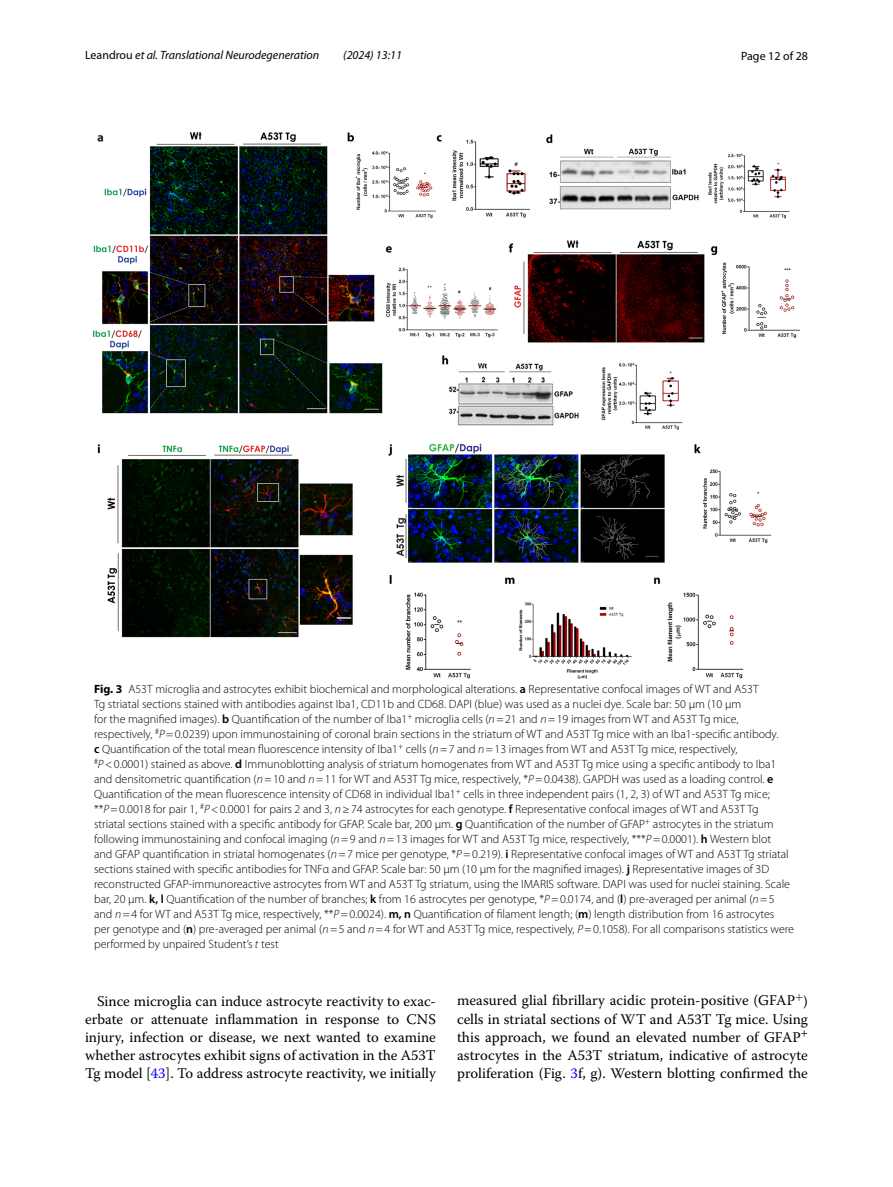
<style>
.page{position:relative;width:893px;height:1187px;background:#fff}
.page>*{position:absolute;margin:0;border:0;box-sizing:border-box;transform-origin:0 0}
.t1{font:14.7px/18px "Warnock Pro";color:#000;text-align:justify}
.t2{font:300 12px/15px "Myriad Pro";color:#000}
.t3{font:italic 12px "Myriad Pro";color:#000}
.t4{font:12px "Myriad Pro";color:#000}
.s1{font-style:normal}
.s2{font-weight:700}
.s3{font-weight:600}
.s4{font-style:italic}
.s5{color:#00f}
</style>
<div class="page">
<img style="left:94px;top:133px;width:705px;height:545px">
<p class="t3" style="left:85px;top:48px;width:236px"><span class="s1">Leandrou</span> et al. Translational Neurodegeneration</p>
<p class="t3" style="left:343px;top:48px;width:60px">(2024) 13:11</p>
<p class="t4" style="left:741px;top:48px;width:68px">Page 12 of 28</p>
<p class="t2" style="left:94px;top:682px;width:702px"><span class="s2">Fig. 3</span> A53T microglia and astrocytes exhibit biochemical and morphological alterations. <span class="s3">a</span> Representative confocal images of WT and A53T<br>Tg striatal sections stained with antibodies against Iba1, CD11b and CD68. DAPI (blue) was used as a nuclei dye. Scale bar: 50 μm (10 μm<br>for the magnified images). <span class="s3">b</span> Quantification of the number of -Iba1<sup>+</sup> microglia cells (<span class="s4">n</span>=21 and <span class="s4">n</span>=19 images from WT and A53T Tg mice, respectively, <sup>#</sup><span class="s4">P</span>=0.0239) upon immunostaining of coronal brain sections in the striatum of WT and A53T Tg mice with an Iba1-specific antibody.<br><span class="s3">c</span> Quantification of the total mean fluorescence intensity of -Iba1<sup>+</sup> cells (<span class="s4">n</span>=7 and <span class="s4">n</span>=13 images from WT and A53T Tg mice, respectively, <sup>#</sup><span class="s4">P</span>&lt;0.0001) stained as above. <span class="s3">d</span> Immunoblotting analysis of striatum homogenates from WT and A53T Tg mice using a specific antibody to Iba1 and densitometric quantification (<span class="s4">n</span>=10 and <span class="s4">n</span>=11 for WT and A53T Tg mice, respectively, *<span class="s4">P</span>=0.0438). GAPDH was used as a loading control. <span class="s3">e </span>Quantification of the mean fluorescence intensity of CD68 in individual Iba1<sup>+</sup> cells in three independent pairs (1, 2, 3) of WT and A53T Tg mice; **<span class="s4">P</span>=0.0018 for pair 1, <sup>#</sup><span class="s4">P</span>&lt;0.0001 for pairs 2 and 3, <span class="s4">n</span>≥74 astrocytes for each genotype. <span class="s3">f</span> Representative confocal images of WT and A53T Tg<br>striatal sections stained with a specific antibody for GFAP. Scale bar, 200 μm. <span class="s3">g</span> Quantification of the number of -GFAP<sup>+</sup> astrocytes in the striatum following immunostaining and confocal imaging (<span class="s4">n</span>=9 and <span class="s4">n</span>=13 images for WT and A53T Tg mice, respectively, ***<span class="s4">P</span>=0.0001). <span class="s3">h</span> Western blot<br>and GFAP quantification in striatal homogenates (<span class="s4">n</span>=7 mice per genotype, *<span class="s4">P</span>=0.219). <span class="s3">i</span> Representative confocal images of WT and A53T Tg striatal sections stained with specific antibodies for TNFα and GFAP. Scale bar: 50 μm (10 μm for the magnified images). <span class="s3">j</span> Representative images of 3D reconstructed GFAP-immunoreactive astrocytes from WT and A53T Tg striatum, using the IMARIS software. DAPI was used for nuclei staining. Scale bar, 20 μm. <span class="s3">k, l</span> Quantification of the number of branches; <span class="s3">k</span> from 16 astrocytes per genotype, *<span class="s4">P</span>=0.0174, and (<span class="s3">l</span>) pre-averaged per animal (<span class="s4">n</span>=5 and <span class="s4">n</span>=4 for WT and A53T Tg mice, respectively, **<span class="s4">P</span>=0.0024). <span class="s3">m, n</span> Quantification of filament length; (<span class="s3">m</span>) length distribution from 16 astrocytes<br>per genotype and (<span class="s3">n</span>) pre-averaged per animal (<span class="s4">n</span>=5 and <span class="s4">n</span>=4 for WT and A53T Tg mice, respectively, <span class="s4">P</span>=0.1058). For all comparisons statistics were performed by unpaired Student’s <span class="s4">t</span> test</p>
<p class="t1" style="left:85px;top:991px;width:352px;text-indent:12px">Since microglia can induce astrocyte reactivity to exac&shy;erbate or attenuate inflammation in response to CNS injury, infection or disease, we next wanted to examine whether astrocytes exhibit signs of activation in the A53T Tg model [<span class="s5">43</span>]. To address astrocyte reactivity, we initially</p>
<p class="t1" style="left:457px;top:991px;width:352px">measured glial fibrillary acidic protein-positive (GFAP<sup>+</sup>) cells in striatal sections of WT and A53T Tg mice. Using this approach, we found an elevated number of GFAP<sup>+ </sup>astrocytes in the A53T striatum, indicative of astrocyte proliferation (Fig. <span class="s5">3</span>f, g). Western blotting confirmed the</p>
</div>
